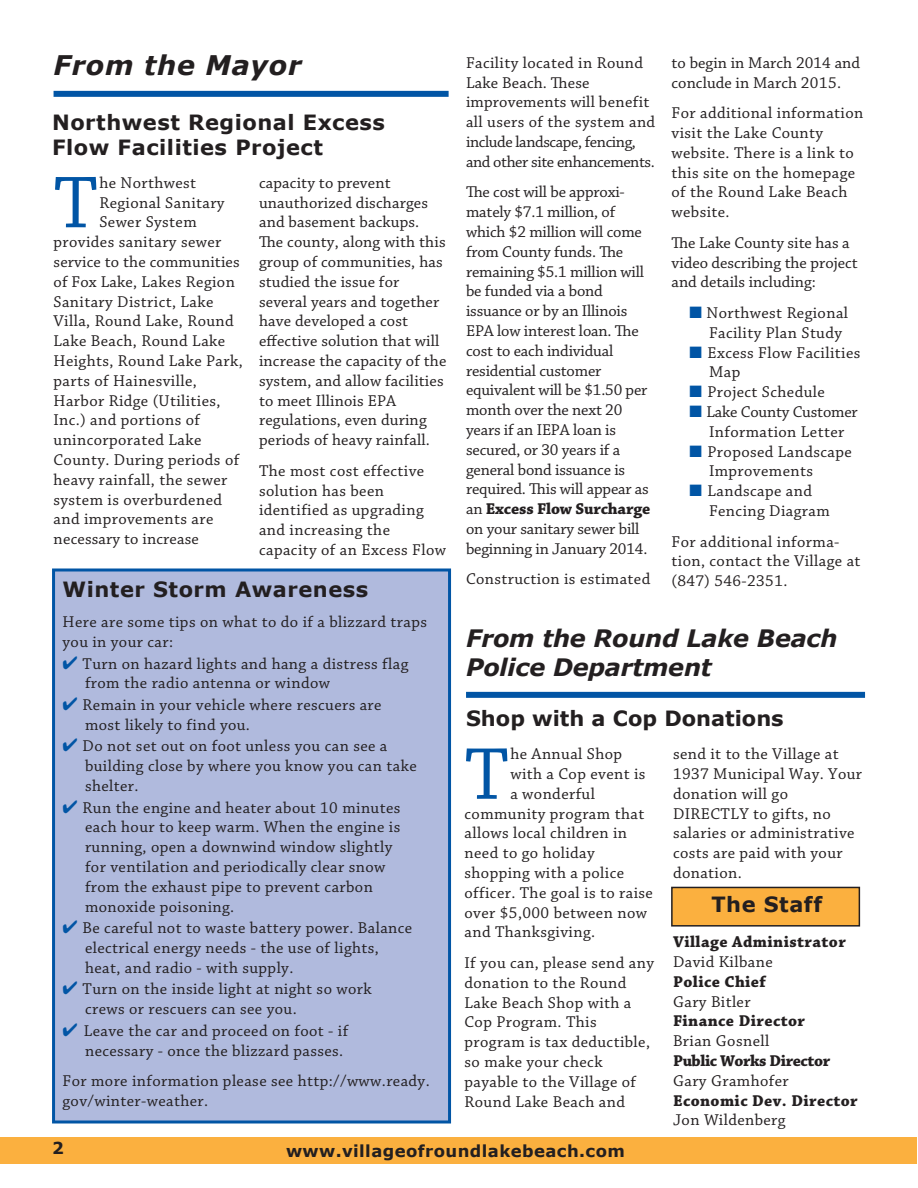
<style>
.page{position:relative;width:918px;height:1188px;background:#fff}
.page>*{position:absolute;margin:0;border:0;box-sizing:border-box;transform-origin:0 0}
.Big_Cap{font:77.4px "Chaparral Pro";color:#0155a5}
.From_the{font:italic 700 27px "Verdana";letter-spacing:.025em;color:#231f20}
.From_the-2{font:italic 700 24px/28.8px "Verdana";letter-spacing:-.01em;color:#231f20}
.Subhead_14{font:700 21px/25.2px "Verdana";letter-spacing:.025em;color:#231f20}
.Subhead_14-2{font:700 21px "Verdana";color:#231f20}
.Staff{font:700 21px "Verdana";letter-spacing:.025em;color:#231f20}
.body{font:16.5px/19.8px "Chaparral Pro";letter-spacing:.025em;color:#231f20}
.Big_Cap-2{font:16.5px/19.8px "Chaparral Pro";letter-spacing:.025em;color:#231f20}
.body-2{font:16.5px/19.8px "Chaparral Pro";letter-spacing:-.01em;color:#231f20}
.body-3{font:700 16.5px/19.8px "Chaparral Pro";letter-spacing:.025em;color:#231f20}
.Hanging_indent{font:16.5px/19.8px "Chaparral Pro";letter-spacing:.025em;color:#231f20}
.body-4{font:16.5px/19.8px "Chaparral Pro";color:#231f20}
.body-5{font:16.5px/19.8px "Chaparral Pro";letter-spacing:.005em;color:#231f20}
.Hanging_indent-2{font:16.5px/19.8px "Chaparral Pro";letter-spacing:.005em;color:#231f20;text-align:center}
.Officials{font:700 16.5px "Verdana";letter-spacing:.025em;color:#231f20}
.s1{color:#0155a5}
.s2{font-weight:700}
.s3{font-weight:400}
</style>
<div class="page">
<div style="left:54px;top:570px;width:396px;height:552px;background:#b0badd"></div>
<div style="left:52px;top:568px;width:399px;height:556px;border:3px solid #0155a5"></div>
<div style="left:0;top:1137px;width:916px;height:27px;background:#fbb03f"></div>
<div style="left:54px;top:91px;width:395px;height:6px;background:#0155a5"></div>
<div style="left:466px;top:692px;width:399px;height:6px;background:#0155a5"></div>
<div style="left:671px;top:887px;width:189px;height:40px;background:#fbb03f;border:2px solid #231f20"></div>
<p class="From_the" style="left:54px;top:47px;width:249px">From the Mayor</p>
<p class="Subhead_14" style="left:52px;top:110px;width:334px">Northwest Regional Excess<br>Flow Facilities Project</p>
<p class="Big_Cap" style="left:54px;top:160px;width:45px">T</p>
<p class="Big_Cap-2" style="left:99px;top:173px;width:98px">he Northwest</p>
<p class="Big_Cap-2" style="left:99px;top:193px;width:127px">Regional Sanitary</p>
<p class="Big_Cap-2" style="left:99px;top:213px;width:99px">Sewer System</p>
<p class="Big_Cap-2" style="left:54px;top:233px;width:169px">provides sanitary sewer</p>
<p class="Big_Cap-2" style="left:54px;top:252px;width:188px">service to the communities</p>
<p class="Big_Cap-2" style="left:54px;top:272px;width:183px">of Fox Lake, Lakes Region</p>
<p class="Big_Cap-2" style="left:54px;top:292px;width:161px">Sanitary District, Lake</p>
<p class="Big_Cap-2" style="left:54px;top:312px;width:182px">Villa, Round Lake, Round</p>
<p class="Big_Cap-2" style="left:54px;top:332px;width:173px">Lake Beach, Round Lake</p>
<p class="Big_Cap-2" style="left:54px;top:351px;width:191px">Heights, Round Lake Park,</p>
<p class="Big_Cap-2" style="left:54px;top:371px;width:145px">parts of Hainesville,</p>
<p class="Big_Cap-2" style="left:54px;top:391px;width:168px">Harbor Ridge (Utilities,</p>
<p class="Big_Cap-2" style="left:54px;top:411px;width:148px">Inc.) and portions of</p>
<p class="Big_Cap-2" style="left:54px;top:431px;width:149px">unincorporated Lake</p>
<p class="Big_Cap-2" style="left:54px;top:450px;width:187px">County. During periods of</p>
<p class="Big_Cap-2" style="left:54px;top:470px;width:175px">heavy rainfall, the sewer</p>
<p class="Big_Cap-2" style="left:54px;top:490px;width:170px">system is overburdened</p>
<p class="Big_Cap-2" style="left:54px;top:510px;width:161px">and improvements are</p>
<p class="Big_Cap-2" style="left:54px;top:530px;width:147px">necessary to increase</p>
<p class="Big_Cap-2" style="left:259px;top:173px;width:189px">capacity to prevent unauthorized discharges and basement backups.<br>The county, along with this group of communities, has studied the issue for several years and together have developed a cost effective solution that will increase the capacity of the system, and allow facilities to meet Illinois EPA regulations, even during periods of heavy rainfall.</p>
<p class="body" style="left:259px;top:461px;width:188px">The most cost effective solution has been identified as upgrading and increasing the capacity of an Excess Flow</p>
<p class="Subhead_14" style="left:63px;top:576px;width:307px">Winter Storm Awareness</p>
<p class="body" style="left:63px;top:613px;width:366px">Here are some tips on what to do if a blizzard traps you in your car:</p>
<p class="body" style="left:85px;top:654px;width:325px;text-indent:-23px"><span class="s1">✔</span> Turn on hazard lights and hang a distress flag from the radio antenna or window</p>
<p class="body" style="left:85px;top:695px;width:298px;text-indent:-23px"><span class="s1">✔</span> Remain in your vehicle where rescuers are most likely to find you.</p>
<p class="body" style="left:85px;top:737px;width:333px;text-indent:-23px"><span class="s1">✔</span> Do not set out on foot unless you can see a building close by where you know you can take shelter.</p>
<p class="body" style="left:85px;top:798px;width:317px;text-indent:-23px"><span class="s1">✔</span> Run the engine and heater about 10 minutes each hour to keep warm. When the engine is running, open a downwind window slightly for ventilation and periodically clear snow from the exhaust pipe to prevent carbon monoxide poisoning.</p>
<p class="body" style="left:85px;top:919px;width:329px;text-indent:-23px"><span class="s1">✔</span> Be careful not to waste battery power. Balance electrical energy needs - the use of lights, heat, and radio - with supply.</p>
<p class="body" style="left:85px;top:980px;width:288px;text-indent:-23px"><span class="s1">✔</span> Turn on the inside light at night so work crews or rescuers can see you.</p>
<p class="body" style="left:85px;top:1021px;width:265px;text-indent:-23px"><span class="s1">✔</span> Leave the car and proceed on foot - if necessary - once the blizzard passes.</p>
<p class="body" style="left:63px;top:1072px;width:369px">For more information please see http://www.ready. gov/winter-weather.</p>
<p class="body" style="left:466px;top:53px;width:191px">Facility located in Round<br>Lake Beach. These improvements will benefit all users of the system and include landscape, fencing, and other site enhancements.</p>
<p class="body-2" style="left:466px;top:183px;width:186px">The cost will be approxi&shy;mately $7.1 million, of which $2 million will come from County funds. The remaining $5.1 million will be funded via a bond issuance or by an Illinois<br>EPA low interest loan. The cost to each individual residential customer equivalent will be $1.50 per month over the next 20 years if an IEPA loan is secured, or 30 years if a general bond issuance is required. This will appear as an <span class="s2">Excess Flow Surcharge </span>on your sanitary sewer bill beginning in January 2014.</p>
<p class="body" style="left:466px;top:570px;width:186px">Construction is estimated</p>
<p class="body-5" style="left:672px;top:53px;width:190px">to begin in March 2014 and conclude in March 2015.</p>
<p class="body" style="left:672px;top:104px;width:193px">For additional information visit the Lake County website. There is a link to this site on the homepage of the Round Lake Beach website.</p>
<p class="body-4" style="left:672px;top:233px;width:188px">The Lake County site has a video describing the project and details including:</p>
<p class="Hanging_indent" style="left:709px;top:303px;width:141px;text-indent:-19px"><span class="s1">■</span> Northwest Regional<br>Facility Plan Study</p>
<p class="Hanging_indent" style="left:709px;top:343px;width:153px;text-indent:-19px"><span class="s1">■</span> Excess Flow Facilities<br>Map</p>
<p class="Hanging_indent" style="left:690px;top:383px;width:137px"><span class="s1">■</span> Project Schedule</p>
<p class="Hanging_indent-2" style="left:690px;top:402px;width:170px"><span class="s1">■</span> Lake County Customer<br>Information Letter</p>
<p class="Hanging_indent" style="left:709px;top:442px;width:144px;text-indent:-19px"><span class="s1">■</span> Proposed Landscape<br>Improvements</p>
<p class="Hanging_indent" style="left:709px;top:482px;width:122px;text-indent:-19px"><span class="s1">■</span> Landscape and<br>Fencing Diagram</p>
<p class="body" style="left:672px;top:532px;width:190px">For additional informa&shy;tion, contact the Village at (847) 546-2351.</p>
<p class="From_the-2" style="left:466px;top:624px;width:373px">From the Round Lake Beach<br>Police Department</p>
<p class="Subhead_14-2" style="left:466px;top:704px;width:319px">Shop with a Cop Donations</p>
<p class="Big_Cap" style="left:465px;top:731px;width:45px">T</p>
<p class="Big_Cap-2" style="left:510px;top:745px;width:113px">he Annual Shop</p>
<p class="Big_Cap-2" style="left:510px;top:765px;width:137px">with a Cop event is</p>
<p class="Big_Cap-2" style="left:510px;top:784px;width:86px">a wonderful</p>
<p class="Big_Cap-2" style="left:465px;top:804px;width:181px">community program that</p>
<p class="Big_Cap-2" style="left:465px;top:824px;width:164px">allows local children in</p>
<p class="Big_Cap-2" style="left:465px;top:844px;width:132px">need to go holiday</p>
<p class="Big_Cap-2" style="left:465px;top:864px;width:161px">shopping with a police</p>
<p class="Big_Cap-2" style="left:465px;top:883px;width:190px">officer. The goal is to raise</p>
<p class="Big_Cap-2" style="left:465px;top:903px;width:184px">over $5,000 between now</p>
<p class="Big_Cap-2" style="left:465px;top:923px;width:132px">and Thanksgiving.</p>
<p class="body" style="left:465px;top:954px;width:191px">If you can, please send any donation to the Round<br>Lake Beach Shop with a<br>Cop Program. This program is tax deductible, so make your check payable to the Village of<br>Round Lake Beach and</p>
<p class="body" style="left:673px;top:745px;width:191px">send it to the Village at<br>1937 Municipal Way. Your donation will go<br>DIRECTLY to gifts, no salaries or administrative costs are paid with your donation.</p>
<p class="Staff" style="left:711px;top:890px;width:112px">The Staff</p>
<p class="body-3" style="left:673px;top:933px;width:186px">Village Administrator<br><span class="s3">David Kilbane<br></span>Police Chief<br><span class="s3">Gary Bitler<br></span>Finance Director<br><span class="s3">Brian Gosnell<br></span>Public Works Director<br><span class="s3">Gary Gramhofer<br></span>Economic Dev. Director<br><span class="s3">Jon Wildenberg</span></p>
<p class="Officials" style="left:52px;top:1137px;width:13px">2</p>
<p class="Officials" style="left:286px;top:1140px;width:340px">www.villageofroundlakebeach.com</p>
</div>
